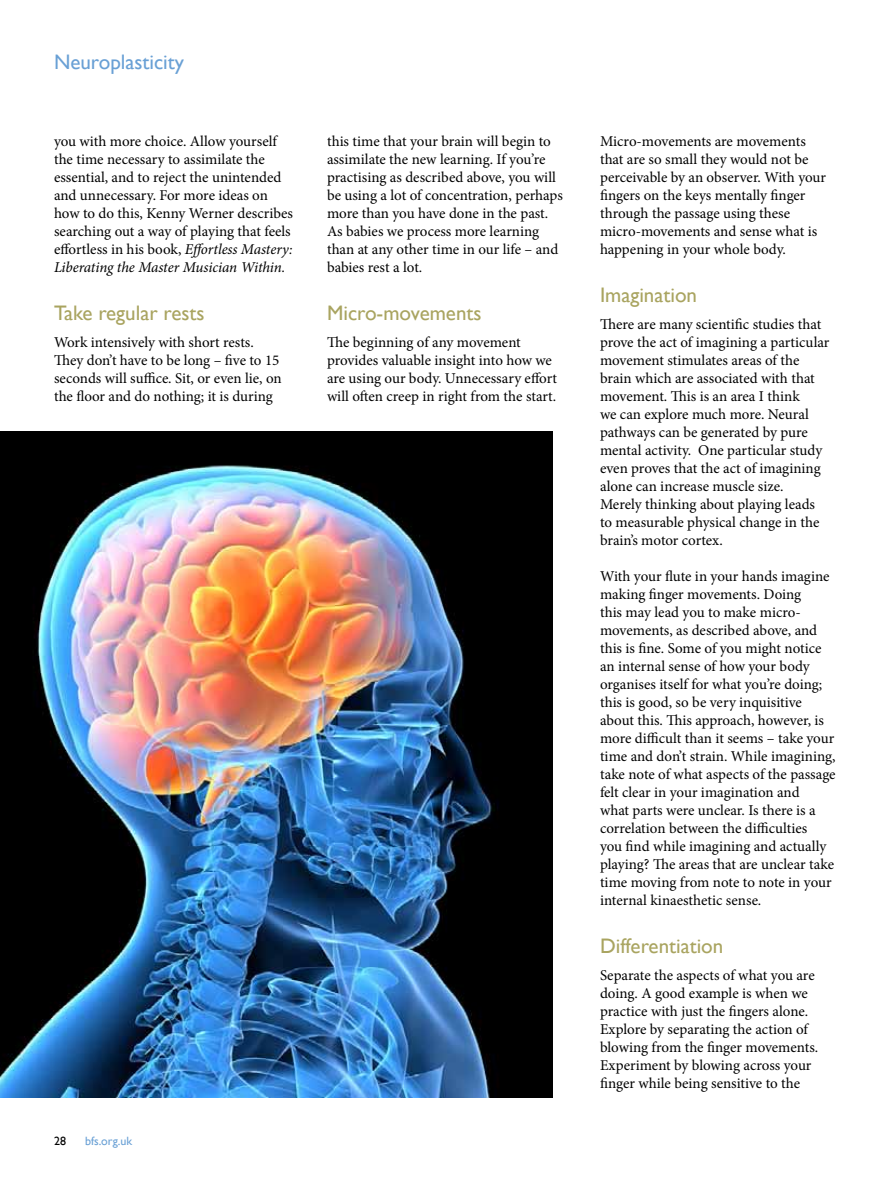
<style>
.page{position:relative;width:893px;height:1191px;background:#fff}
.page>*{position:absolute;margin:0;border:0;box-sizing:border-box;transform-origin:0 0}
.t1{font:21px "Gill Sans";color:#a9a460}
.t2{font:21px "Gill Sans";color:#69a0d5}
.t3{font:15px/18px "Minion Pro";letter-spacing:-.005em;color:#000}
.t4{font:12px "Gill Sans";color:#69a0d5}
.t5{font:12px "Gill Sans";color:#000}
.s1{font-style:italic}
</style>
<div class="page">
<img style="left:0;top:432px;width:553px;height:665px">
<h1 class="t2" style="left:54px;top:49px;width:132px">Neuroplasticity</h1>
<p class="t3" style="left:54px;top:132px;width:240px">you with more choice. Allow yourself the time necessary to assimilate the essential, and to reject the unintended and unnecessary. For more ideas on how to do this, Kenny Werner describes searching out a way of playing that feels effortless in his book, <span class="s1">Effortless Mastery:<br>Liberating the Master Musician Within.</span></p>
<h1 class="t1" style="left:54px;top:300px;width:152px">Take regular rests</h1>
<p class="t3" style="left:54px;top:333px;width:229px">Work intensively with short rests.<br>They don’t have to be long – five to 15 seconds will suffice. Sit, or even lie, on the floor and do nothing; it is during</p>
<p class="t3" style="left:327px;top:132px;width:237px">this time that your brain will begin to assimilate the new learning. If you’re practising as described above, you will be using a lot of concentration, perhaps more than you have done in the past.<br>As babies we process more learning than at any other time in our life – and babies rest a lot.</p>
<h1 class="t1" style="left:327px;top:300px;width:156px">Micro-movements</h1>
<p class="t3" style="left:327px;top:333px;width:232px">The beginning of any movement provides valuable insight into how we are using our body. Unnecessary effort will often creep in right from the start.</p>
<p class="t5" style="left:54px;top:1134px;width:13px">28</p>
<p class="t4" style="left:85px;top:1134px;width:49px">bfs.org.uk</p>
<p class="t3" style="left:600px;top:132px;width:228px">Micro-movements are movements that are so small they would not be perceivable by an observer. With your fingers on the keys mentally finger through the passage using these micro-movements and sense what is happening in your whole body.</p>
<h1 class="t1" style="left:600px;top:282px;width:99px">Imagination</h1>
<p class="t3" style="left:600px;top:315px;width:231px">There are many scientific studies that prove the act of imagining a particular movement stimulates areas of the brain which are associated with that movement. This is an area I think<br>we can explore much more. Neural pathways can be generated by pure mental activity. One particular study even proves that the act of imagining alone can increase muscle size.<br>Merely thinking about playing leads to measurable physical change in the brain’s motor cortex.</p>
<p class="t3" style="left:600px;top:567px;width:237px">With your flute in your hands imagine making finger movements. Doing<br>this may lead you to make micro&shy;movements, as described above, and this is fine. Some of you might notice an internal sense of how your body organises itself for what you’re doing; this is good, so be very inquisitive about this. This approach, however, is more difficult than it seems – take your time and don’t strain. While imagining, take note of what aspects of the passage felt clear in your imagination and<br>what parts were unclear. Is there is a correlation between the difficulties<br>you find while imagining and actually playing? The areas that are unclear take time moving from note to note in your internal kinaesthetic sense.</p>
<h1 class="t1" style="left:600px;top:933px;width:125px">Differentiation</h1>
<p class="t3" style="left:600px;top:966px;width:220px">Separate the aspects of what you are doing. A good example is when we practice with just the fingers alone.<br>Explore by separating the action of blowing from the finger movements.<br>Experiment by blowing across your finger while being sensitive to the</p>
</div>
